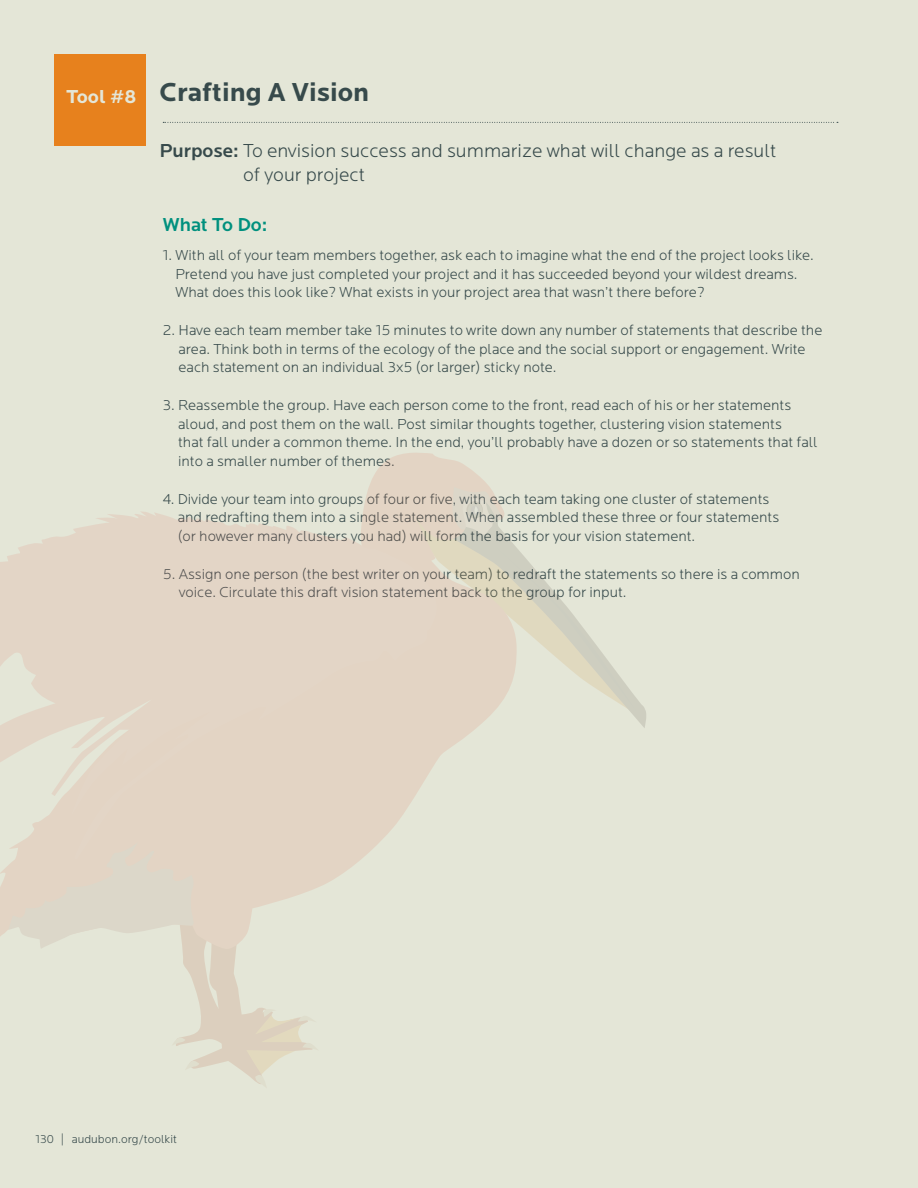
<style>
.page{position:relative;width:918px;height:1188px;background:#e4e6d7}
.page>*{position:absolute;margin:0;border:0;box-sizing:border-box;transform-origin:0 0}
.t1{font:700 27px "Locator";color:#374a4b}
.t2{font:300 19.5px/24px "Locator";color:#374a4b}
.t3{font:500 19.5px "Locator";color:#00907e}
.t4{font:700 19.5px "Locator";color:#e4e6d7}
.t5{font:300 15px/18.8px "Locator";color:#374a4b}
.t6{font:300 12px "Locator";color:#374a4b}
.s1{font-weight:500}
</style>
<div class="page">
<svg style="left:163px;top:122px;width:675px;height:1px"></svg>
<div style="left:54px;top:54px;width:91px;height:91px;background:#e7811d"></div>
<svg style="left:0;top:453px;width:512px;height:483px"></svg>
<svg style="left:491px;top:543px;width:147px;height:170px"></svg>
<svg style="left:452px;top:487px;width:49px;height:49px"></svg>
<svg style="left:8px;top:859px;width:311px;height:225px"></svg>
<svg style="left:0;top:511px;width:441px;height:348px;fill:#e3d5c6"></svg>
<h2 class="t4" style="left:66px;top:86px;width:71px">Tool #8</h2>
<h1 class="t1" style="left:159px;top:77px;width:211px">Crafting A Vision</h1>
<h2 class="t2" style="left:243px;top:139px;width:535px;text-indent:-84px"><span class="s1">Purpose:</span> To envision success and summarize what will change as a result of your project</h2>
<h2 class="t3" style="left:163px;top:213px;width:106px">What To Do:</h2>
<p class="t5" style="left:176px;top:246px;width:640px;text-indent:-13px">1. With all of your team members together, ask each to imagine what the end of the project looks like.<br>Pretend you have just completed your project and it has succeeded beyond your wildest dreams.<br>What does this look like? What exists in your project area that wasn’t there before?</p>
<p class="t5" style="left:179px;top:321px;width:645px;text-indent:-16px">2. Have each team member take 15 minutes to write down any number of statements that describe the area. Think both in terms of the ecology of the place and the social support or engagement. Write each statement on an individual 3x5 (or larger) sticky note.</p>
<p class="t5" style="left:178px;top:396px;width:641px;text-indent:-15px">3. Reassemble the group. Have each person come to the front, read each of his or her statements aloud, and post them on the wall. Post similar thoughts together, clustering vision statements<br>that fall under a common theme. In the end, you’ll probably have a dozen or so statements that fall into a smaller number of themes.</p>
<p class="t5" style="left:178px;top:490px;width:603px;text-indent:-15px">4. Divide your team into groups of four or five, with each team taking one cluster of statements and redrafting them into a single statement. When assembled these three or four statements (or however many clusters you had) will form the basis for your vision statement.</p>
<p class="t5" style="left:179px;top:565px;width:623px;text-indent:-16px">5. Assign one person (the best writer on your team) to redraft the statements so there is a common voice. Circulate this draft vision statement back to the group for input.</p>
<p class="t6" style="left:36px;top:1133px;width:20px">130</p>
<p class="t6" style="left:61px;top:1132px;width:118px">| audubon.org/toolkit</p>
</div>
